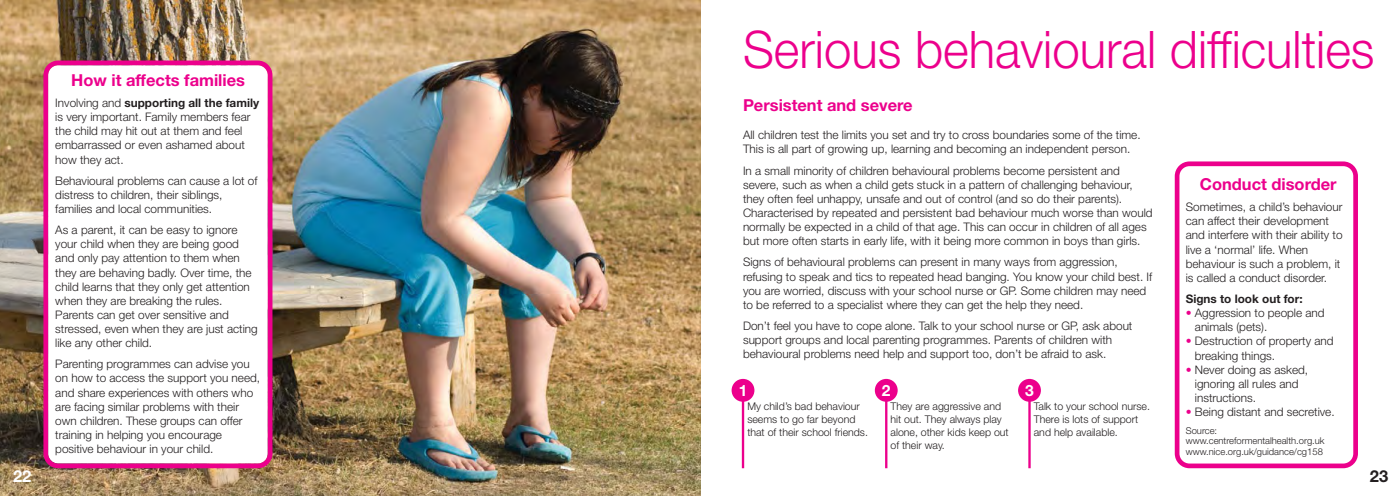
<style>
.page{position:relative;width:1400px;height:496px;background:#fff}
.page>*{position:absolute;margin:0;border:0;box-sizing:border-box;transform-origin:0 0}
.t1{font:300 51.75px "Helvetica Neue";color:#ec008c;scale:.95 1}
.t2{font:700 16.5px "Helvetica Neue";color:#ec008c}
.t3{font:700 16.5px "Helvetica Neue";color:#fff}
.t4{font:700 16.5px "Helvetica Neue";color:#231f20}
.t5{font:700 15.5px "Helvetica Neue";color:#fff}
.t6{font:300 11.75px/14.1px "Helvetica Neue";color:#231f20}
.t7{font:700 11.75px "Helvetica Neue";color:#231f20}
.t8{font:300 10.62px/12.9px "Helvetica Neue";color:#231f20}
.t9{font:300 9.38px/10.6px "Helvetica Neue";color:#231f20}
.s1{font-weight:700}
.s2{color:#ec008c}
</style>
<div class="page">
<img style="left:0;top:0;width:701px;height:495px">
<svg style="left:43px;top:60px;width:229px;height:407px"></svg>
<hr style="left:742px;top:394px;width:2px;height:73px;background:#ec008c">
<div style="left:731px;top:378px;width:23px;height:23px;background:#ec008c;border-radius:50%"></div>
<hr style="left:885px;top:394px;width:2px;height:73px;background:#ec008c">
<div style="left:875px;top:378px;width:23px;height:23px;background:#ec008c;border-radius:50%"></div>
<hr style="left:1028px;top:394px;width:2px;height:73px;background:#ec008c">
<div style="left:1018px;top:378px;width:23px;height:23px;background:#ec008c;border-radius:50%"></div>
<svg style="left:1175px;top:161px;width:183px;height:306px"></svg>
<h2 class="t3" style="left:13px;top:469px;width:20px">22</h2>
<h2 class="t2" style="left:71px;top:74px;width:175px">How it affects families</h2>
<p class="t6" style="left:55px;top:97px;width:205px">Involving and <span class="s1">supporting all the family </span>is very important. Family members fear the child may hit out at them and feel embarrassed or even ashamed about how they act.</p>
<p class="t6" style="left:55px;top:174px;width:204px">Behavioural problems can cause a lot of distress to children, their siblings, families and local communities.</p>
<p class="t6" style="left:55px;top:224px;width:204px">As a parent, it can be easy to ignore your child when they are being good and only pay attention to them when they are behaving badly. Over time, the child learns that they only get attention when they are breaking the rules.<br>Parents can get over sensitive and stressed, even when they are just acting like any other child.</p>
<p class="t6" style="left:55px;top:358px;width:206px">Parenting programmes can advise you on how to access the support you need, and share experiences with others who are facing similar problems with their own children. These groups can offer training in helping you encourage positive behaviour in your child.</p>
<h1 class="t1" style="left:743px;top:31px;width:666px">Serious behavioural difficulties</h1>
<h2 class="t2" style="left:743px;top:99px;width:171px">Persistent and severe</h2>
<p class="t6" style="left:743px;top:129px;width:399px">All children test the limits you set and try to cross boundaries some of the time.<br>This is all part of growing up, learning and becoming an independent person.</p>
<p class="t6" style="left:743px;top:164px;width:411px">In a small minority of children behavioural problems become persistent and severe, such as when a child gets stuck in a pattern of challenging behaviour, they often feel unhappy, unsafe and out of control (and so do their parents).<br>Characterised by repeated and persistent bad behaviour much worse than would normally be expected in a child of that age. This can occur in children of all ages but more often starts in early life, with it being more common in boys than girls.</p>
<p class="t6" style="left:743px;top:256px;width:411px">Signs of behavioural problems can present in many ways from aggression, refusing to speak and tics to repeated head banging. You know your child best. If you are worried, discuss with your school nurse or GP. Some children may need to be referred to a specialist where they can get the help they need.</p>
<p class="t6" style="left:743px;top:319px;width:391px">Don’t feel you have to cope alone. Talk to your school nurse or GP, ask about support groups and local parenting programmes. Parents of children with behavioural problems need help and support too, don’t be afraid to ask.</p>
<h3 class="t5" style="left:739px;top:384px;width:10px">1</h3>
<h3 class="t5" style="left:882px;top:384px;width:10px">2</h3>
<h3 class="t5" style="left:1025px;top:384px;width:10px">3</h3>
<p class="t8" style="left:747px;top:400px;width:122px">My child’s bad behaviour seems to go far beyond that of their school friends.</p>
<p class="t8" style="left:890px;top:400px;width:120px">They are aggressive and hit out. They always play alone, other kids keep out of their way.</p>
<p class="t8" style="left:1034px;top:400px;width:118px">Talk to your school nurse.<br>There is lots of support and help available.</p>
<h2 class="t2" style="left:1200px;top:178px;width:138px">Conduct disorder</h2>
<p class="t6" style="left:1186px;top:201px;width:158px">Sometimes, a child’s behaviour can affect their development and interfere with their ability to live a ‘normal’ life. When behaviour is such a problem, it is called a conduct disorder.</p>
<p class="t7" style="left:1186px;top:294px;width:118px">Signs to look out for:</p>
<p class="t6" style="left:1195px;top:306px;width:131px;text-indent:-9px"><span class="s2">•</span> Aggression to people and animals (pets).</p>
<p class="t6" style="left:1195px;top:335px;width:140px;text-indent:-9px"><span class="s2">•</span> Destruction of property and breaking things.</p>
<p class="t6" style="left:1195px;top:363px;width:115px;text-indent:-9px"><span class="s2">•</span> Never doing as asked, ignoring all rules and instructions.</p>
<p class="t6" style="left:1186px;top:405px;width:150px"><span class="s2">•</span> Being distant and secretive.</p>
<p class="t9" style="left:1186px;top:425px;width:140px">Source: www.centreformentalhealth.org.uk www.nice.org.uk/guidance/cg158</p>
<h2 class="t4" style="left:1370px;top:469px;width:20px">23</h2>
</div>
